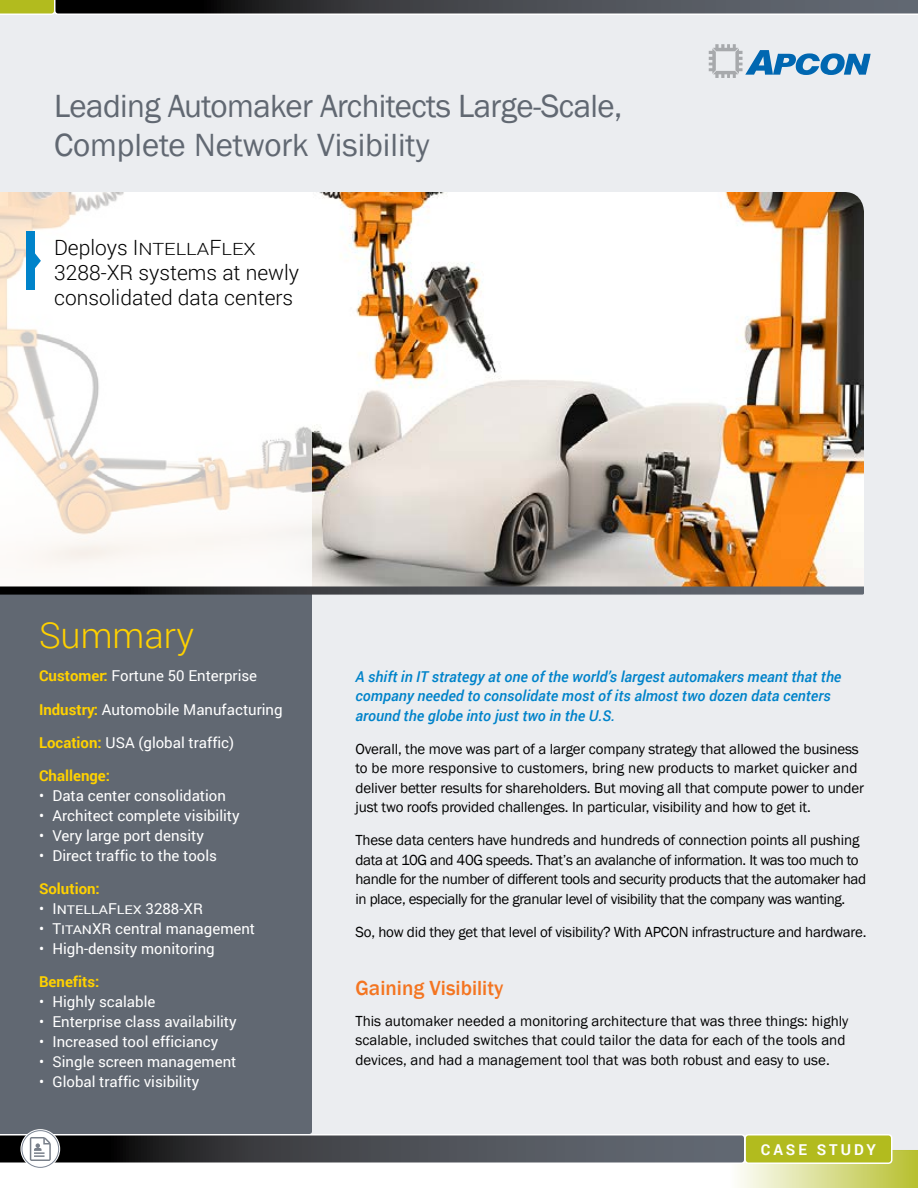
<style>
.page{position:relative;width:918px;height:1188px;background:#fff}
.page>*{position:absolute;margin:0;border:0;box-sizing:border-box;transform-origin:0 0}
.t1{font:300 36px "Roboto";color:#ffd100}
.t2{font:33px/39.6px "Franklin Gothic";letter-spacing:-.02em;color:#616872}
.t3{font:300 21px/25.2px "Roboto";color:#000}
.t4{font:500 21px "Franklin Gothic";color:#f47521}
.t5{font:15px/19.5px "Franklin Gothic";letter-spacing:-.01em;color:#000}
.t6{font:15px "Roboto";color:#fff}
.t7{font:italic 500 15px/19.5px "Roboto";color:#0083ca}
.t8{font:700 15px "Roboto";color:#ffd100}
.t9{font:700 15px "Roboto";letter-spacing:.2em;color:#fff}
.s1{font-size:16.8px}
.s2{font-weight:700;color:#ffd100}
.s3{font-size:12px}
</style>
<div class="page">
<div style="left:0;top:0;width:918px;height:1150px;background:#ebedf0"></div>
<svg style="left:0;top:0;width:918px;height:15px;background:#555853"></svg>
<img style="left:312px;top:192px;width:552px;height:394px">
<svg style="left:0;top:192px;width:312px;height:394px;background:#fbf7f3"></svg>
<div style="left:0;top:595px;width:312px;height:539px;background:#616872"></div>
<svg style="left:709px;top:44px;width:162px;height:34px"></svg>
<div style="left:26px;top:232px;width:9px;height:58px;background:#0083ca"></div>
<svg style="left:35px;top:252px;width:6px;height:17px"></svg>
<div style="left:20px;top:1129px;width:40px;height:40px;border:3px solid #fff;border-radius:50%"></div>
<svg style="left:22px;top:1131px;width:37px;height:36px"></svg>
<div style="left:22px;top:1130px;width:37px;height:38px;border:1px solid #7c8594;border-radius:50%"></div>
<svg style="left:0;top:1134px;width:918px;height:54px"></svg>
<svg style="left:0;top:586px;width:864px;height:9px;background:#4b4c50"></svg>
<h2 class="t2" style="left:54px;top:87px;width:570px">Leading Automaker Architects Large-Scale,<br>Complete Network Visibility</h2>
<h3 class="t3" style="left:54px;top:234px;width:246px">Deploys I<span class="s1">NTELLA</span>F<span class="s1">LEX<br></span>3288-XR systems at newly consolidated data centers</h3>
<h1 class="t1" style="left:39px;top:610px;width:157px">Summary</h1>
<p class="t6" style="left:39px;top:665px;width:220px"><span class="s2">Customer:</span> Fortune 50 Enterprise</p>
<p class="t6" style="left:39px;top:699px;width:245px"><span class="s2">Industry:</span> Automobile Manufacturing</p>
<p class="t6" style="left:39px;top:732px;width:197px"><span class="s2">Location:</span> USA (global traffic)</p>
<p class="t8" style="left:39px;top:765px;width:73px">Challenge:</p>
<p class="t6" style="left:39px;top:785px;width:188px">• Data center consolidation</p>
<p class="t6" style="left:39px;top:805px;width:202px">• Architect complete visibility</p>
<p class="t6" style="left:39px;top:825px;width:166px">• Very large port density</p>
<p class="t6" style="left:39px;top:845px;width:180px">• Direct traffic to the tools</p>
<p class="t8" style="left:39px;top:878px;width:62px">Solution:</p>
<p class="t6" style="left:39px;top:898px;width:165px">• I<span class="s3">NTELLA</span>F<span class="s3">LEX</span> 3288-XR</p>
<p class="t6" style="left:39px;top:918px;width:218px">• T<span class="s3">ITAN</span>XR central management</p>
<p class="t6" style="left:39px;top:938px;width:177px">• High-density monitoring</p>
<p class="t8" style="left:39px;top:971px;width:62px">Benefits:</p>
<p class="t6" style="left:39px;top:991px;width:118px">• Highly scalable</p>
<p class="t6" style="left:39px;top:1011px;width:199px">• Enterprise class availability</p>
<p class="t6" style="left:39px;top:1031px;width:181px">• Increased tool efficiancy</p>
<p class="t6" style="left:39px;top:1051px;width:199px">• Single screen management</p>
<p class="t6" style="left:39px;top:1071px;width:162px">• Global traffic visibility</p>
<p class="t7" style="left:356px;top:666px;width:487px">A shift in IT strategy at one of the world’s largest automakers meant that the company needed to consolidate most of its almost two dozen data centers around the globe into just two in the U.S.</p>
<p class="t5" style="left:356px;top:739px;width:510px">Overall, the move was part of a larger company strategy that allowed the business to be more responsive to customers, bring new products to market quicker and deliver better results for shareholders. But moving all that compute power to under just two roofs provided challenges. In particular, visibility and how to get it.</p>
<p class="t5" style="left:356px;top:831px;width:512px">These data centers have hundreds and hundreds of connection points all pushing data at 10G and 40G speeds. That’s an avalanche of information. It was too much to handle for the number of different tools and security products that the automaker had in place, especially for the granular level of visibility that the company was wanting.</p>
<p class="t5" style="left:356px;top:922px;width:513px">So, how did they get that level of visibility? With APCON infrastructure and hardware.</p>
<h3 class="t4" style="left:356px;top:975px;width:150px">Gaining Visibility</h3>
<p class="t5" style="left:356px;top:1011px;width:494px">This automaker needed a monitoring architecture that was three things: highly scalable, included switches that could tailor the data for each of the tools and devices, and had a management tool that was both robust and easy to use.</p>
<p class="t9" style="left:761px;top:1139px;width:117px">CASE STUDY</p>
</div>
